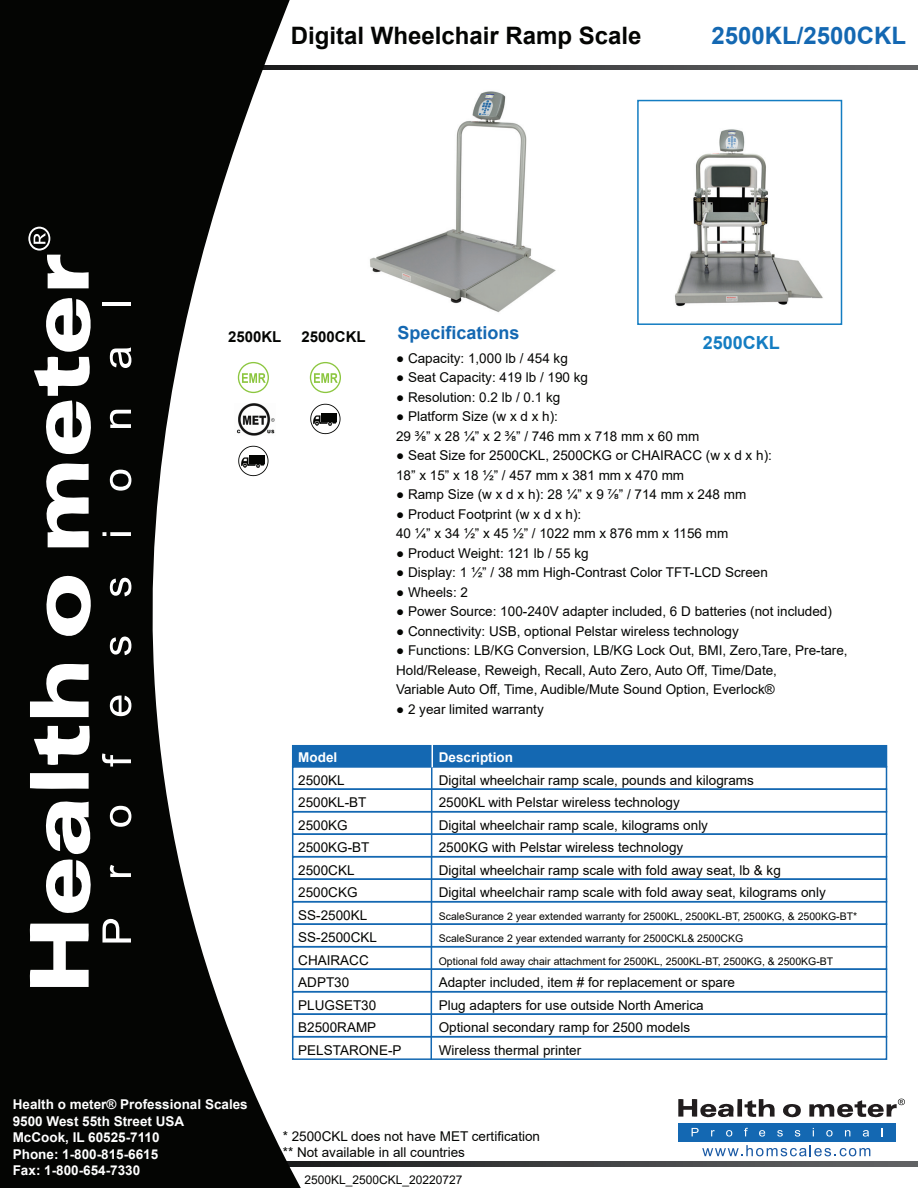
<style>
.page{position:relative;width:918px;height:1188px;background:#fff}
.page>*{position:absolute;margin:0;border:0;box-sizing:border-box;transform-origin:0 0}
.t1{font:700 24px "Arial";color:#040503}
.t2{font:700 24px "Arial";color:#1468b2}
.t3{font:700 18px "Arial";color:#1468b2}
.t4{font:700 18px "Arial";color:#147dc2}
.t5{font:700 15px "Arial";color:#040503}
.t6{font:13.5px/22.5px "Arial";color:#040503}
.t7{font:700 13.5px/16.5px "Arial";color:#fff}
.t8{font:12px "Arial";color:#050604}
.t9{font:10.5px/22.5px "Arial";color:#040503}
</style>
<div class="page">
<img style="left:370px;top:91px;width:340px;height:222px">
<svg style="left:310px;top:65px;width:608px;height:5px;background:#444546"></svg>
<svg style="left:310px;top:1162px;width:608px;height:4px;background:#424344"></svg>
<svg style="left:0;top:0;width:310px;height:1188px;fill:#040503"></svg>
<svg style="left:29px;top:924px;width:60px;height:63px"></svg>
<svg style="left:30px;top:773px;width:59px;height:16px"></svg>
<svg style="left:30px;top:661px;width:59px;height:56px"></svg>
<svg style="left:34px;top:726px;width:57px;height:39px"></svg>
<svg style="left:38px;top:798px;width:56px;height:115px"></svg>
<svg style="left:46px;top:574px;width:54px;height:74px"></svg>
<svg style="left:42px;top:461px;width:47px;height:86px"></svg>
<svg style="left:34px;top:296px;width:61px;height:159px"></svg>
<svg style="left:28px;top:227px;width:61px;height:61px"></svg>
<svg style="left:102px;top:919px;width:29px;height:24px"></svg>
<svg style="left:110px;top:865px;width:21px;height:12px"></svg>
<svg style="left:110px;top:806px;width:21px;height:21px"></svg>
<svg style="left:102px;top:753px;width:29px;height:14px"></svg>
<svg style="left:110px;top:696px;width:21px;height:20px"></svg>
<svg style="left:110px;top:637px;width:21px;height:18px"></svg>
<svg style="left:110px;top:578px;width:21px;height:18px"></svg>
<svg style="left:110px;top:532px;width:21px;height:4px"></svg>
<svg style="left:102px;top:532px;width:4px;height:4px"></svg>
<svg style="left:110px;top:470px;width:21px;height:21px"></svg>
<svg style="left:110px;top:410px;width:21px;height:18px"></svg>
<svg style="left:110px;top:347px;width:21px;height:21px"></svg>
<hr style="left:102px;top:302px;width:29px;height:4px;background:#fff">
<svg style="left:678px;top:1099px;width:123px;height:19px"></svg>
<svg style="left:809px;top:1099px;width:96px;height:19px"></svg>
<svg style="left:702px;top:1145px;width:168px;height:11px"></svg>
<div style="left:679px;top:1123px;width:217px;height:18px;background:#1468b2"></div>
<svg style="left:692px;top:1128px;width:7px;height:8px"></svg>
<svg style="left:711px;top:1130px;width:4px;height:6px"></svg>
<svg style="left:726px;top:1130px;width:6px;height:7px"></svg>
<svg style="left:744px;top:1128px;width:4px;height:8px"></svg>
<svg style="left:759px;top:1130px;width:6px;height:7px"></svg>
<svg style="left:777px;top:1130px;width:6px;height:7px"></svg>
<svg style="left:795px;top:1130px;width:5px;height:7px"></svg>
<svg style="left:826px;top:1130px;width:7px;height:7px"></svg>
<svg style="left:845px;top:1130px;width:5px;height:6px"></svg>
<svg style="left:863px;top:1130px;width:6px;height:7px"></svg>
<svg style="left:881px;top:1128px;width:2px;height:8px"></svg>
<div style="left:292px;top:788px;width:595px;height:24px;border:2px solid #1468b2"></div>
<div style="left:292px;top:811px;width:595px;height:24px;border:2px solid #1468b2"></div>
<div style="left:292px;top:833px;width:595px;height:24px;border:2px solid #1468b2"></div>
<div style="left:292px;top:856px;width:595px;height:24px;border:2px solid #1468b2"></div>
<div style="left:292px;top:878px;width:595px;height:24px;border:2px solid #1468b2"></div>
<div style="left:292px;top:901px;width:595px;height:24px;border:2px solid #1468b2"></div>
<div style="left:292px;top:923px;width:595px;height:24px;border:2px solid #1468b2"></div>
<div style="left:292px;top:946px;width:595px;height:24px;border:2px solid #1468b2"></div>
<div style="left:292px;top:968px;width:595px;height:24px;border:2px solid #1468b2"></div>
<div style="left:292px;top:991px;width:595px;height:24px;border:2px solid #1468b2"></div>
<div style="left:292px;top:1013px;width:595px;height:24px;border:2px solid #1468b2"></div>
<div style="left:292px;top:1036px;width:595px;height:24px;border:2px solid #1468b2"></div>
<div style="left:292px;top:745px;width:595px;height:22px;background:#1468b2"></div>
<svg style="left:430px;top:745px;width:3px;height:315px"></svg>
<svg style="left:238px;top:446px;width:31px;height:30px"></svg>
<svg style="left:310px;top:404px;width:31px;height:30px"></svg>
<svg style="left:310px;top:362px;width:31px;height:31px"></svg>
<img style="left:650px;top:109px;width:173px;height:203px">
<div style="left:637px;top:100px;width:205px;height:225px;border:2px solid #147dc2"></div>
<img style="left:234px;top:403px;width:41px;height:32px">
<svg style="left:238px;top:362px;width:31px;height:31px"></svg>
<h1 class="t1" style="left:291px;top:19px;width:352px">Digital Wheelchair Ramp Scale</h1>
<h1 class="t2" style="left:711px;top:19px;width:196px">2500KL/2500CKL</h1>
<h2 class="t3" style="left:397px;top:320px;width:124px">Specifications</h2>
<p class="t6" style="left:396px;top:347px;width:173px">● Capacity: 1,000 lb / 454 kg</p>
<p class="t6" style="left:396px;top:366px;width:194px">● Seat Capacity: 419 lb / 190 kg</p>
<p class="t6" style="left:396px;top:386px;width:166px">● Resolution: 0.2 lb / 0.1 kg</p>
<p class="t6" style="left:396px;top:407px;width:305px;line-height:19.5px">● Platform Size (w x d x h):<br>29 ⅜” x 28 ¼” x 2 ⅜” / 746 mm x 718 mm x 60 mm</p>
<p class="t6" style="left:396px;top:446px;width:377px;line-height:19.5px">● Seat Size for 2500CKL, 2500CKG or CHAIRACC (w x d x h):<br>18” x 15” x 18 ½” / 457 mm x 381 mm x 470 mm</p>
<p class="t6" style="left:396px;top:483px;width:352px">● Ramp Size (w x d x h): 28 ¼” x 9 ⅞” / 714 mm x 248 mm</p>
<p class="t6" style="left:396px;top:504px;width:334px;line-height:19.5px">● Product Footprint (w x d x h):<br>40 ¼” x 34 ½” x 45 ½” / 1022 mm x 876 mm x 1156 mm</p>
<p class="t6" style="left:396px;top:542px;width:194px">● Product Weight: 121 lb / 55 kg</p>
<p class="t6" style="left:396px;top:561px;width:373px">● Display: 1 ½” / 38 mm High-Contrast Color TFT-LCD Screen</p>
<p class="t6" style="left:396px;top:581px;width:73px">● Wheels: 2</p>
<p class="t6" style="left:396px;top:600px;width:437px">● Power Source: 100-240V adapter included, 6 D batteries (not included)</p>
<p class="t6" style="left:396px;top:620px;width:344px">● Connectivity: USB, optional Pelstar wireless technology</p>
<p class="t6" style="left:396px;top:641px;width:453px;line-height:19.5px">● Functions: LB/KG Conversion, LB/KG Lock Out, BMI, Zero,Tare, Pre-tare,<br>Hold/Release, Reweigh, Recall, Auto Zero, Auto Off, Time/Date,<br>Variable Auto Off, Time, Audible/Mute Sound Option, Everlock®</p>
<p class="t6" style="left:396px;top:698px;width:149px">● 2 year limited warranty</p>
<p class="t5" style="left:228px;top:326px;width:55px">2500KL</p>
<p class="t5" style="left:302px;top:326px;width:66px">2500CKL</p>
<h2 class="t4" style="left:703px;top:330px;width:79px">2500CKL</h2>
<p class="t7" style="left:13px;top:1097px;width:237px">Health o meter® Professional Scales<br>9500 West 55th Street USA<br>McCook, IL 60525-7110<br>Phone: 1-800-815-6615<br>Fax: 1-800-654-7330</p>
<p class="t7" style="left:298px;top:750px;width:41px">Model</p>
<p class="t6" style="left:298px;top:769px;width:105px">2500KL<br>2500KL-BT<br>2500KG<br>2500KG-BT<br>2500CKL<br>2500CKG<br>SS-2500KL<br>SS-2500CKL<br>CHAIRACC<br>ADPT30<br>PLUGSET30<br>B2500RAMP<br>PELSTARONE-P</p>
<p class="t7" style="left:439px;top:750px;width:76px">Description</p>
<p class="t6" style="left:439px;top:769px;width:389px">Digital wheelchair ramp scale, pounds and kilograms<br>2500KL with Pelstar wireless technology<br>Digital wheelchair ramp scale, kilograms only<br>2500KG with Pelstar wireless technology<br>Digital wheelchair ramp scale with fold away seat, lb &amp; kg<br>Digital wheelchair ramp scale with fold away seat, kilograms only</p>
<p class="t9" style="left:439px;top:905px;width:420px">ScaleSurance 2 year extended warranty for 2500KL, 2500KL-BT, 2500KG, &amp; 2500KG-BT*<br>ScaleSurance 2 year extended warranty for 2500CKL&amp; 2500CKG<br>Optional fold away chair attachment for 2500KL, 2500KL-BT, 2500KG, &amp; 2500KG-BT</p>
<p class="t6" style="left:439px;top:971px;width:298px">Adapter included, item # for replacement or spare Plug adapters for use outside North America Optional secondary ramp for 2500 models Wireless thermal printer</p>
<p class="t6" style="left:283px;top:1128px;width:259px;line-height:16.2px">* 2500CKL does not have MET certification ** Not available in all countries</p>
<p class="t8" style="left:304px;top:1172px;width:160px">2500KL_2500CKL_20220727</p>
</div>
